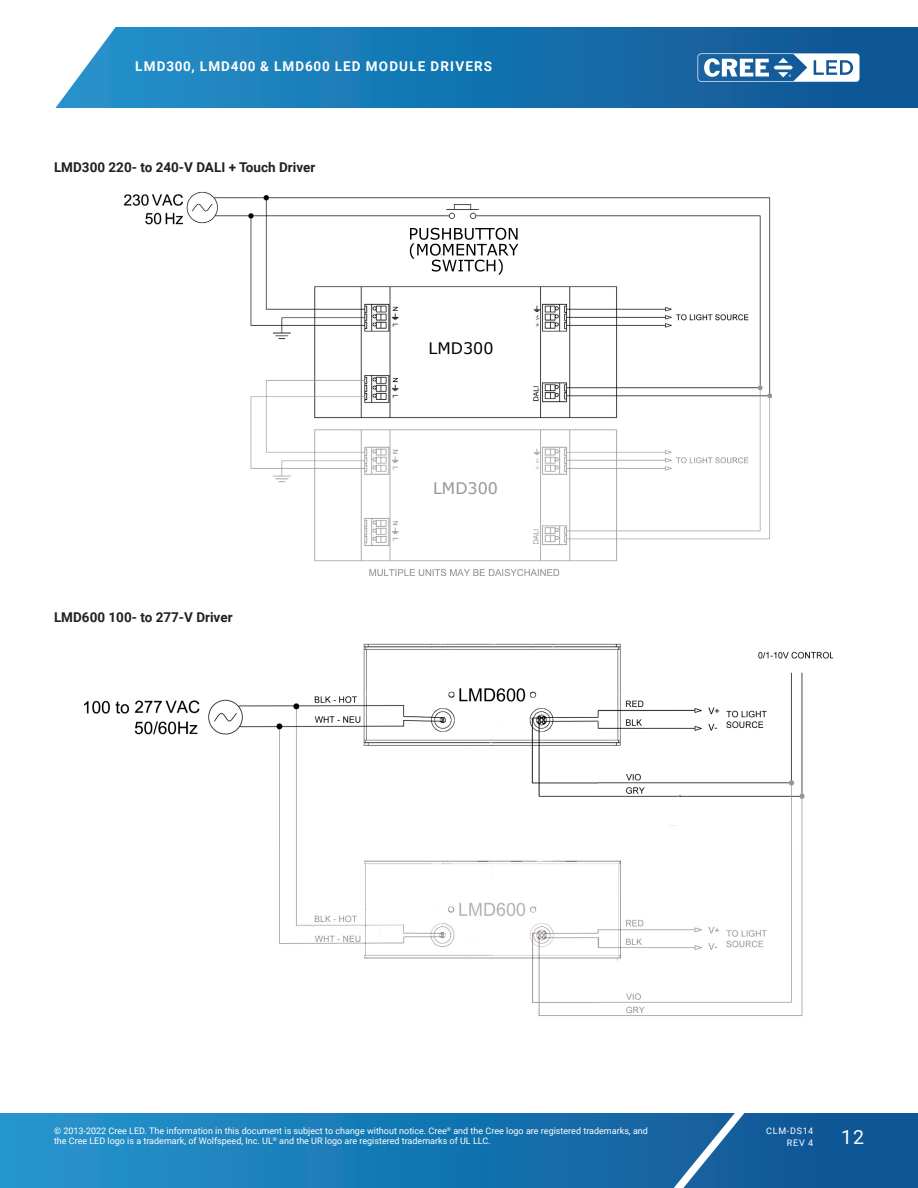
<style>
.page{position:relative;width:918px;height:1188px;background:#fff}
.page>*{position:absolute;margin:0;border:0;box-sizing:border-box;transform-origin:0 0}
.t1{font:19.5px "Roboto";color:#fff}
.t2{font:15.9px "Verdana";color:#000}
.t3{font:15.9px "Verdana";color:#969696}
.Section_subheading{font:700 13.5px "Roboto";color:#231f20}
.t4{font:700 13.5px "Roboto";letter-spacing:.085em;color:#fff}
.t5{font:9px/10.8px "Roboto";color:#fff}
.t6{font:9px/12px "Roboto";letter-spacing:.085em;color:#fff;text-align:right}
</style>
<div class="page">
<svg style="left:0;top:1113px;width:918px;height:75px;background:#1876b2"></svg>
<svg style="left:644px;top:1113px;width:117px;height:75px;background:#296da6"></svg>
<svg style="left:55px;top:27px;width:863px;height:81px;background:#2078b2"></svg>
<svg style="left:698px;top:53px;width:162px;height:29px"></svg>
<img style="left:124px;top:192px;width:648px;height:228px">
<img style="left:431px;top:228px;width:87px;height:12px">
<div style="left:432px;top:346px;width:63px;height:23px;background:#fff"></div>
<img style="left:250px;top:420px;width:521px;height:155px">
<div style="left:429px;top:487px;width:66px;height:27px;background:#fff"></div>
<img style="left:84px;top:643px;width:750px;height:209px">
<img style="left:279px;top:852px;width:524px;height:164px">
<h3 class="t4" style="left:135px;top:57px;width:358px">LMD300, LMD400 &amp; LMD600 LED MODULE DRIVERS</h3>
<p class="Section_subheading" style="left:54px;top:158px;width:263px">LMD300 220- to 240-V DALI + Touch Driver</p>
<p class="Section_subheading" style="left:54px;top:608px;width:180px">LMD600 100- to 277‑V Driver</p>
<p class="t2" style="left:429px;top:338px;width:66px">LMD300</p>
<p class="t3" style="left:433px;top:477px;width:66px">LMD300</p>
<p class="t5" style="left:54px;top:1125px;width:596px">© 2013-2022 Cree LED. The information in this document is subject to change without notice. Cree<sup>®</sup> and the Cree logo are registered trademarks, and the Cree LED logo is a trademark, of Wolfspeed, Inc. UL<sup>®</sup> and the UR logo are registered trademarks of UL LLC.</p>
<p class="t6" style="left:766px;top:1124px;width:48px">CLM-DS14<br>REV 4</p>
<h1 class="t1" style="left:841px;top:1123px;width:24px">12</h1>
</div>
